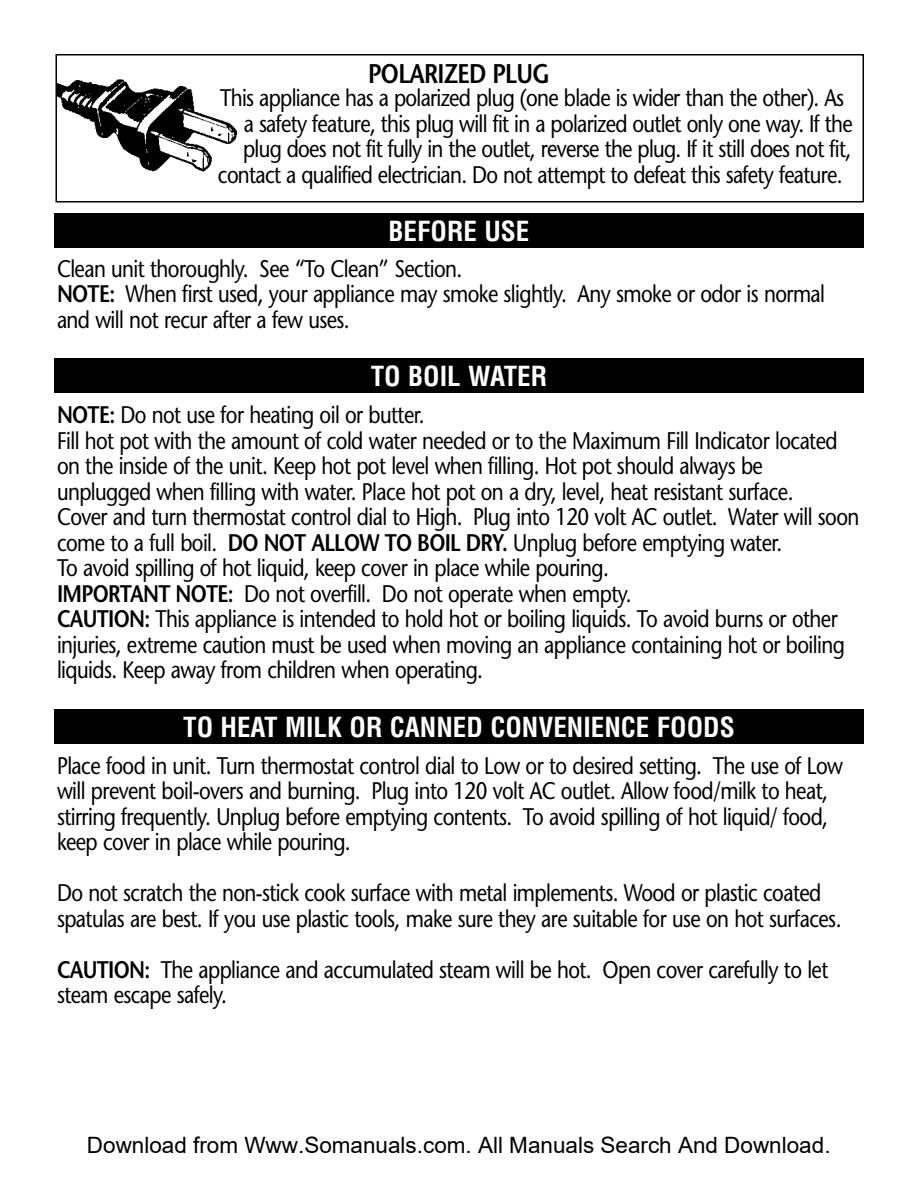
<style>
.page{position:relative;width:918px;height:1188px;background:#fff}
.page>*{position:absolute;margin:0;border:0;box-sizing:border-box;transform-origin:0 0}
.t1{font:700 condensed 27px "Helvetica";color:#fff}
.t2{font:600 27px "Stone Sans";letter-spacing:-.03em;color:#000;scale:.85 1}
.t3{font:24px/25.5px "Stone Sans";letter-spacing:-.03em;color:#000;scale:.85 1}
.t4{font:22.5px "Arial";color:#000}
.s1{font-weight:600}
</style>
<div class="page">
<div style="left:54px;top:213px;width:810px;height:34px;background:#000"></div>
<div style="left:54px;top:359px;width:810px;height:34px;background:#000"></div>
<div style="left:54px;top:710px;width:810px;height:34px;background:#000"></div>
<img style="left:59px;top:79px;width:179px;height:93px">
<div style="left:56px;top:54px;width:808px;height:148px;border:2px solid #000"></div>
<p class="t2" style="left:368px;top:63px;width:216px">POLARIZED PLUG</p>
<p class="t3" style="left:220px;top:88px;width:735px">This appliance has a polarized plug (one blade is wider than the other). As</p>
<p class="t3" style="left:244px;top:113px;width:718px">a safety feature, this plug will fit in a polarized outlet only one way. If the</p>
<p class="t3" style="left:243px;top:139px;width:717px">plug does not fit fully in the outlet, reverse the plug. If it still does not fit,</p>
<p class="t3" style="left:218px;top:164px;width:736px">contact a qualified electrician. Do not attempt to defeat this safety feature.</p>
<p class="t1" style="left:389px;top:220px;width:142px">BEFORE USE</p>
<p class="t3" style="left:57px;top:258px;width:905px">Clean unit thoroughly. See “To Clean” Section.<br><span class="s1">NOTE:</span> When first used, your appliance may smoke slightly. Any smoke or odor is normal and will not recur after a few uses.</p>
<p class="t1" style="left:371px;top:366px;width:178px">TO BOIL WATER</p>
<p class="t3" style="left:57px;top:405px;width:946px"><span class="s1">NOTE:</span> Do not use for heating oil or butter.<br>Fill hot pot with the amount of cold water needed or to the Maximum Fill Indicator located on the inside of the unit. Keep hot pot level when filling. Hot pot should always be unplugged when filling with water. Place hot pot on a dry, level, heat resistant surface.<br>Cover and turn thermostat control dial to High. Plug into 120 volt AC outlet. Water will soon come to a full boil. <span class="s1">DO NOT ALLOW TO BOIL DRY.</span> Unplug before emptying water.<br>To avoid spilling of hot liquid, keep cover in place while pouring.<br><span class="s1">IMPORTANT NOTE:</span> Do not overfill. Do not operate when empty.<br><span class="s1">CAUTION:</span> This appliance is intended to hold hot or boiling liquids. To avoid burns or other injuries, extreme caution must be used when moving an appliance containing hot or boiling liquids. Keep away from children when operating.</p>
<p class="t1" style="left:183px;top:717px;width:553px">TO HEAT MILK OR CANNED CONVENIENCE FOODS</p>
<p class="t3" style="left:57px;top:755px;width:926px">Place food in unit. Turn thermostat control dial to Low or to desired setting. The use of Low will prevent boil-overs and burning. Plug into 120 volt AC outlet. Allow food/milk to heat, stirring frequently. Unplug before emptying contents. To avoid spilling of hot liquid/ food, keep cover in place while pouring.</p>
<p class="t3" style="left:57px;top:883px;width:924px">Do not scratch the non-stick cook surface with metal implements. Wood or plastic coated spatulas are best. If you use plastic tools, make sure they are suitable for use on hot surfaces.</p>
<p class="t3" style="left:57px;top:959px;width:909px"><span class="s1">CAUTION:</span> The appliance and accumulated steam will be hot. Open cover carefully to let steam escape safely.</p>
<p class="t4" style="left:87px;top:1133px;width:745px">Download from Www.Somanuals.com. All Manuals Search And Download.</p>
</div>
